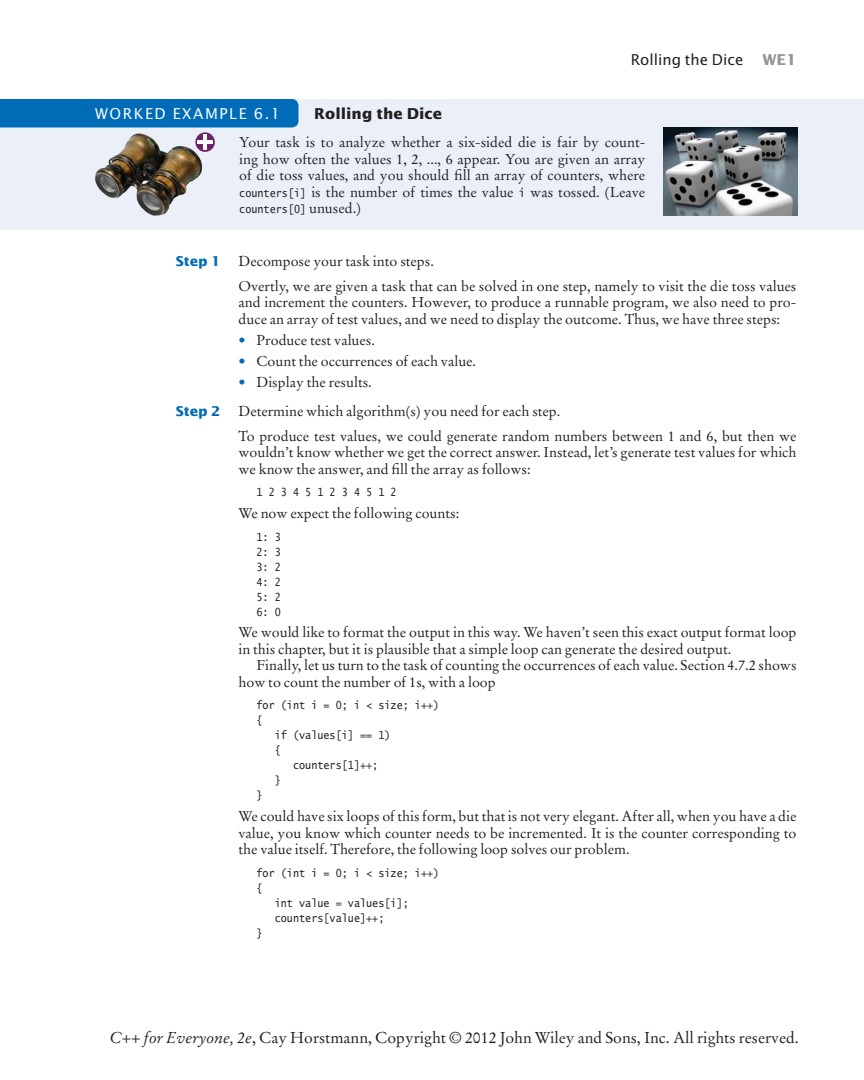
<style>
.page{position:relative;width:864px;height:1080px;background:#fff}
.page>*{position:absolute;margin:0;border:0;box-sizing:border-box;transform-origin:0 0}
.t1{font:15.75px "Stempel Garamond";color:#231f20}
.t2{font:15px "Lucida Sans";letter-spacing:.1em;color:#fff}
.t3{font:15px "Lucida Sans";color:#231f20}
.t4{font:700 15px "Lucida Sans";color:#231f20}
.t5{font:700 15px "Lucida Sans";color:#939598}
.t6{font:14.25px/16.5px "Stempel Garamond";color:#231f20}
.t7{font:700 13.5px "Lucida Sans";color:#006cb7}
.t8{font:11.25px/15px "Lucida Sans Typewriter";color:#231f20;text-align:justify;scale:.9 1}
.s1{font-family:"Lucida Sans Typewriter";font-size:11.25px}
.s2{font-family:"Lucida Sans Typewriter";font-size:12px}
.s3{font-family:"Stempel Garamond";font-size:14.25px}
.s4{color:#006cb7}
.s5{font-style:italic}
</style>
<div class="page">
<div style="left:0;top:99px;width:864px;height:130px;background:#eaeff8"></div>
<img style="left:95px;top:134px;width:58px;height:82px">
<div style="left:0;top:99px;width:298px;height:29px;background:#006cb7"></div>
<svg style="left:195px;top:132px;width:20px;height:20px"></svg>
<hr style="left:204px;top:135px;width:3px;height:15px;background:#fff">
<hr style="left:198px;top:141px;width:15px;height:3px;background:#fff">
<img style="left:663px;top:127px;width:134px;height:89px">
<p class="t3" style="left:631px;top:50px;width:114px">ROLLING THE DICE</p>
<p class="t5" style="left:762px;top:50px;width:36px">WE1</p>
<p class="t2" style="left:95px;top:104px;width:187px">WORKED EXAMPLE 6.1</p>
<p class="t4" style="left:314px;top:104px;width:129px">Rolling the Dice</p>
<p class="t6" style="left:239px;top:134px;width:408px;text-align:justify">Your task is to analyze whether a six-sided die is fair by count&shy;ing how often the values 1, 2, ..., 6 appear. You are given an array of die toss values, and you should fill an array of counters, where <span class="s1">counters[i]</span> is the number of times the value <span class="s2">i</span> was tossed. (Leave</p>
<p class="t8" style="left:239px;top:202px;width:137px">counters[0] <span class="s3">unused.)</span></p>
<p class="t7" style="left:176px;top:253px;width:46px">Step 1</p>
<p class="t6" style="left:238px;top:249px;width:560px;line-height:24.8px">Decompose your task into steps.<br>Overtly, we are given a task that can be solved in one step, namely to visit the die toss values</p>
<p class="t6" style="left:238px;top:294px;width:559px">and increment the counters. However, to produce a runnable program, we also need to pro&shy;duce an array of test values, and we need to display the outcome. Thus, we have three steps:</p>
<p class="t6" style="left:238px;top:332px;width:138px"><span class="s4">•</span> Produce test values.</p>
<p class="t6" style="left:238px;top:353px;width:239px"><span class="s4">•</span> Count the occurrences of each value.</p>
<p class="t6" style="left:238px;top:374px;width:135px"><span class="s4">•</span> Display the results.</p>
<p class="t7" style="left:176px;top:403px;width:46px">Step 2</p>
<p class="t6" style="left:238px;top:399px;width:559px;line-height:24.8px">Determine which algorithm(s) you need for each step.<br>To produce test values, we could generate random numbers between 1 and 6, but then we</p>
<p class="t6" style="left:238px;top:444px;width:560px">wouldn’t know whether we get the correct answer. Instead, let’s generate test values for which we know the answer, and fill the array as follows:</p>
<p class="t8" style="left:256px;top:485px;width:157px">1 2 3 4 5 1 2 3 4 5 1 2</p>
<p class="t6" style="left:238px;top:505px;width:222px">We now expect the following counts:</p>
<p class="t8" style="left:256px;top:529px;width:29px">1: 3<br>2: 3<br>3: 2<br>4: 2<br>5: 2<br>6: 0</p>
<p class="t6" style="left:238px;top:624px;width:560px">We would like to format the output in this way. We haven’t seen this exact output format loop in this chapter, but it is plausible that a simple loop can generate the desired output.</p>
<p class="t6" style="left:238px;top:657px;width:560px;text-indent:18px">Finally, let us turn to the task of counting the occurrences of each value. Section 4.7.2 shows how to count the number of 1s, with a loop</p>
<p class="t8" style="left:256px;top:698px;width:205px">for (int i = 0; i &lt; size; i++)</p>
<p class="t8" style="left:256px;top:713px;width:8px">{</p>
<p class="t8" style="left:275px;top:728px;width:130px">if (values[i] == 1)</p>
<p class="t8" style="left:275px;top:743px;width:8px">{</p>
<p class="t8" style="left:293px;top:758px;width:96px">counters[1]++;</p>
<p class="t8" style="left:275px;top:773px;width:8px">}</p>
<p class="t8" style="left:256px;top:788px;width:8px">}</p>
<p class="t6" style="left:238px;top:808px;width:560px;text-align:justify">We could have six loops of this form, but that is not very elegant. After all, when you have a die value, you know which counter needs to be incremented. It is the counter corresponding to the value itself. Therefore, the following loop solves our problem.</p>
<p class="t8" style="left:256px;top:865px;width:205px">for (int i = 0; i &lt; size; i++)</p>
<p class="t8" style="left:256px;top:880px;width:8px">{</p>
<p class="t8" style="left:275px;top:895px;width:150px">int value = values[i];</p>
<p class="t8" style="left:275px;top:910px;width:123px">counters[value]++;</p>
<p class="t8" style="left:256px;top:925px;width:8px">}</p>
<p class="t1" style="left:110px;top:1028px;width:691px"><span class="s5">C++ for Everyone, 2e</span>, Cay Horstmann, Copyright © 2012 John Wiley and Sons, Inc. All rights reserved.</p>
</div>
